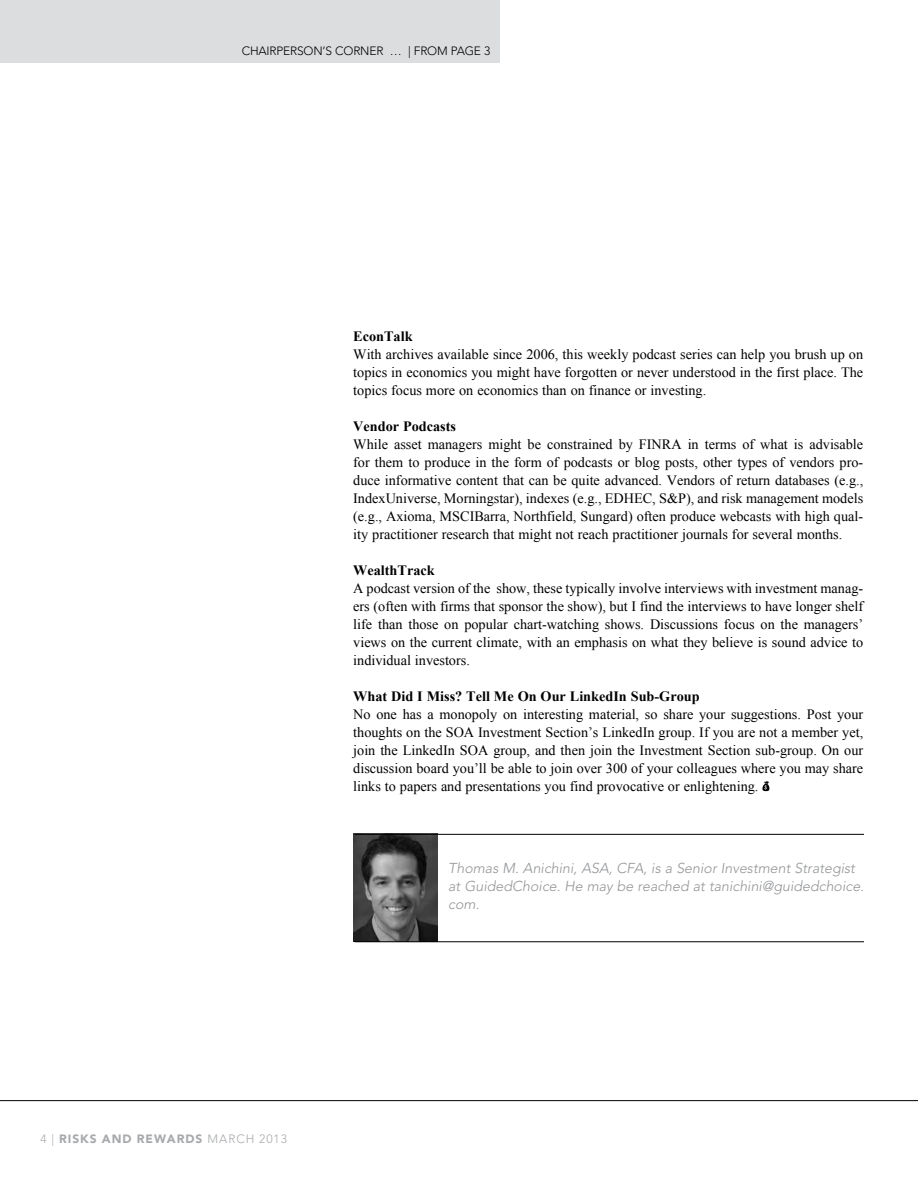
<style>
.page{position:relative;width:918px;height:1188px;background:#fff}
.page>*{position:absolute;margin:0;border:0;box-sizing:border-box;transform-origin:0 0}
.t1{font:14.25px/18px "Times New Roman";color:#000;text-align:justify}
.t2{font:italic 300 14.25px/18px "Avenir LT Std";color:#939598}
.t3{font:700 14.25px "Times New Roman";color:#000}
.t4{font:300 12px "Avenir LT Std";letter-spacing:-.015em;color:#000}
.t5{font:900 12px "Avenir LT Std";letter-spacing:.075em;color:#a7a9ac}
.s1{font-weight:300}
</style>
<div class="page">
<hr style="left:0;top:1100px;width:918px;height:1px;background:#000">
<div style="left:0;top:0;width:500px;height:63px;background:#dcddde"></div>
<svg style="left:762px;top:781px;width:7px;height:10px"></svg>
<img style="left:353px;top:834px;width:84px;height:107px">
<hr style="left:355px;top:834px;width:509px;height:1px;background:#000">
<hr style="left:355px;top:941px;width:509px;height:1px;background:#000">
<p class="t4" style="left:242px;top:44px;width:16px">CHAIR</p>
<p class="t4" style="left:277px;top:44px;width:16px">PERSON</p>
<p class="t4" style="left:323px;top:44px;width:30px">’S CORNER</p>
<p class="t4" style="left:390px;top:44px;width:40px">… | FROM</p>
<p class="t4" style="left:451px;top:44px;width:9px">PAGE</p>
<p class="t4" style="left:484px;top:44px;width:8px">3</p>
<p class="t3" style="left:353px;top:327px;width:61px">EconTalk</p>
<p class="t1" style="left:353px;top:345px;width:512px">With archives available since 2006, this weekly podcast series can help you brush up on topics in economics you might have forgotten or never understood in the first place. The topics focus more on economics than on finance or investing.</p>
<p class="t3" style="left:353px;top:417px;width:104px">Vendor Podcasts</p>
<p class="t1" style="left:353px;top:435px;width:512px">While asset managers might be constrained by FINRA in terms of what is advisable for them to produce in the form of podcasts or blog posts, other types of vendors pro&shy;duce informative content that can be quite advanced. Vendors of return databases (e.g., IndexUniverse, Morningstar), indexes (e.g., EDHEC, S&amp;P), and risk management models (e.g., Axioma, MSCIBarra, Northfield, Sungard) often produce webcasts with high qual&shy;ity practitioner research that might not reach practitioner journals for several months.</p>
<p class="t3" style="left:353px;top:561px;width:83px">WealthTrack</p>
<p class="t1" style="left:353px;top:579px;width:512px">A podcast version of the show, these typically involve interviews with investment manag&shy;ers (often with firms that sponsor the show), but I find the interviews to have longer shelf life than those on popular chart-watching shows. Discussions focus on the managers’ views on the current climate, with an emphasis on what they believe is sound advice to individual investors.</p>
<p class="t3" style="left:353px;top:686px;width:348px">What Did I Miss? Tell Me On Our LinkedIn Sub-Group</p>
<p class="t1" style="left:353px;top:705px;width:512px">No one has a monopoly on interesting material, so share your suggestions. Post your thoughts on the SOA Investment Section’s LinkedIn group. If you are not a member yet, join the LinkedIn SOA group, and then join the Investment Section sub-group. On our discussion board you’ll be able to join over 300 of your colleagues where you may share links to papers and presentations you find provocative or enlightening.</p>
<p class="t5" style="left:40px;top:1132px;width:248px"><span class="s1">4 |</span> RISKS AND REWARDS <span class="s1">MARCH 2013</span></p>
<p class="t2" style="left:448px;top:859px;width:417px">Thomas M. Anichini, ASA, CFA, is a Senior Investment Strategist at GuidedChoice. He may be reached at tanichini@guidedchoice. com.</p>
</div>
